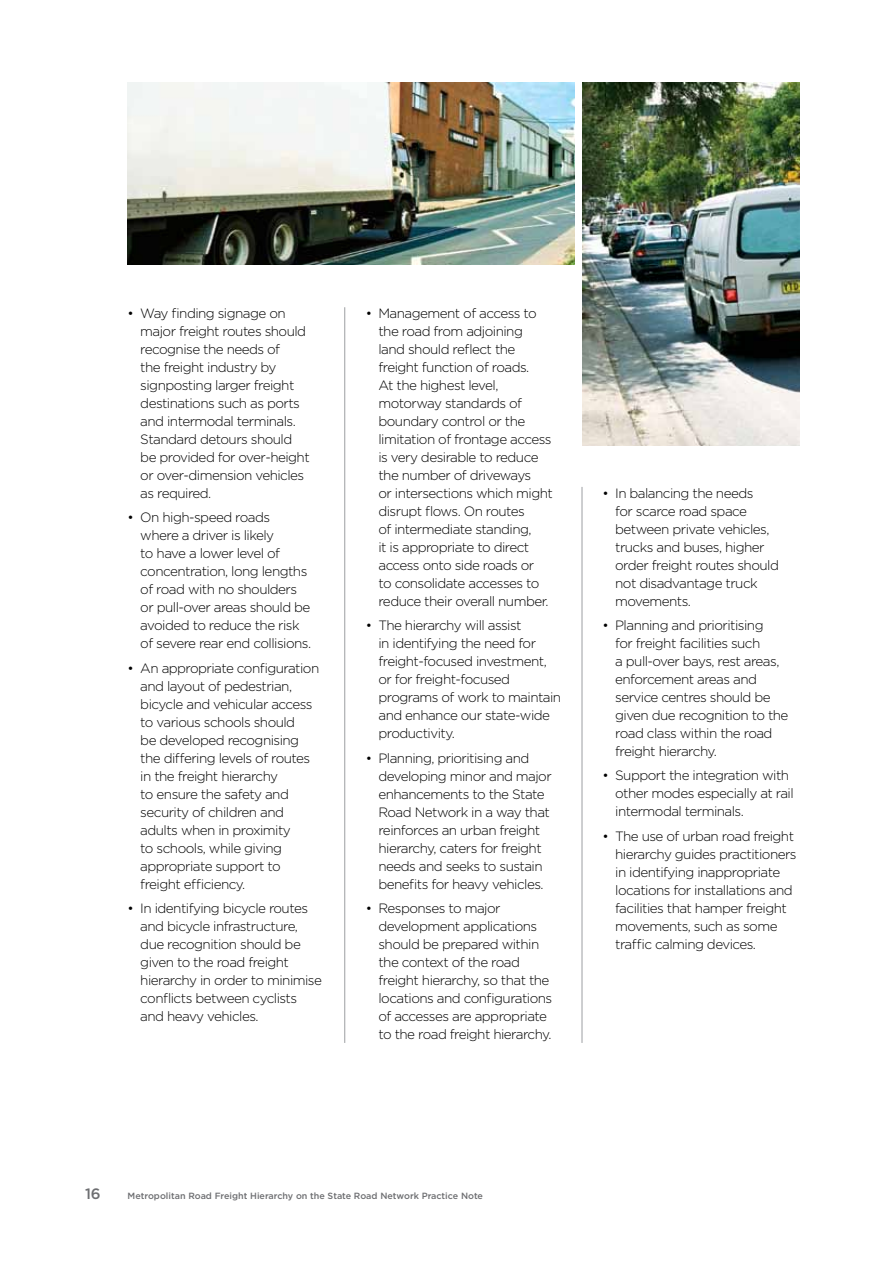
<style>
.page{position:relative;width:893px;height:1263px;background:#fff}
.page>*{position:absolute;margin:0;border:0;box-sizing:border-box;transform-origin:0 0}
.t1{font:500 15px "Gotham";color:#6d6e71}
.t2{font:300 13.5px/18px "Gotham";letter-spacing:-.04em;color:#000}
.t3{font:500 9px "Gotham";color:#6d6e71}
</style>
<div class="page">
<img style="left:583px;top:83px;width:216px;height:363px">
<hr style="left:344px;top:307px;width:1px;height:736px;background:#a7a9ac">
<img style="left:128px;top:83px;width:446px;height:181px">
<hr style="left:581px;top:487px;width:2px;height:556px;background:#a7a9ac">
<p class="t2" style="left:140px;top:304px;width:171px;text-indent:-13px">• Way finding signage on major freight routes should recognise the needs of<br>the freight industry by signposting larger freight destinations such as ports and intermodal terminals.<br>Standard detours should be provided for over-height or over-dimension vehicles as required.</p>
<p class="t2" style="left:140px;top:508px;width:172px;text-indent:-13px">• On high-speed roads where a driver is likely<br>to have a lower level of concentration, long lengths of road with no shoulders or pull-over areas should be avoided to reduce the risk of severe rear end collisions.</p>
<p class="t2" style="left:140px;top:659px;width:180px;text-indent:-13px">• An appropriate configuration and layout of pedestrian, bicycle and vehicular access to various schools should<br>be developed recognising the differing levels of routes in the freight hierarchy<br>to ensure the safety and security of children and adults when in proximity<br>to schools, while giving appropriate support to freight efficiency.</p>
<p class="t2" style="left:140px;top:899px;width:183px;text-indent:-13px">• In identifying bicycle routes and bicycle infrastructure, due recognition should be given to the road freight hierarchy in order to minimise conflicts between cyclists and heavy vehicles.</p>
<p class="t2" style="left:378px;top:304px;width:176px;text-indent:-13px">• Management of access to the road from adjoining land should reflect the freight function of roads.<br>At the highest level, motorway standards of boundary control or the limitation of frontage access is very desirable to reduce the number of driveways<br>or intersections which might disrupt flows. On routes<br>of intermediate standing,<br>it is appropriate to direct access onto side roads or<br>to consolidate accesses to reduce their overall number.</p>
<p class="t2" style="left:378px;top:616px;width:184px;text-indent:-13px">• The hierarchy will assist<br>in identifying the need for freight-focused investment, or for freight-focused programs of work to maintain and enhance our state-wide productivity.</p>
<p class="t2" style="left:378px;top:748px;width:175px;text-indent:-13px">• Planning, prioritising and developing minor and major enhancements to the State<br>Road Network in a way that reinforces an urban freight hierarchy, caters for freight needs and seeks to sustain benefits for heavy vehicles.</p>
<p class="t2" style="left:378px;top:899px;width:175px;text-indent:-13px">• Responses to major development applications should be prepared within the context of the road freight hierarchy, so that the locations and configurations of accesses are appropriate to the road freight hierarchy.</p>
<p class="t2" style="left:615px;top:484px;width:165px;text-indent:-13px">• In balancing the needs<br>for scarce road space between private vehicles, trucks and buses, higher order freight routes should not disadvantage truck movements.</p>
<p class="t2" style="left:615px;top:616px;width:175px;text-indent:-13px">• Planning and prioritising<br>for freight facilities such<br>a pull-over bays, rest areas, enforcement areas and service centres should be given due recognition to the road class within the road freight hierarchy.</p>
<p class="t2" style="left:615px;top:766px;width:180px;text-indent:-13px">• Support the integration with other modes especially at rail intermodal terminals.</p>
<p class="t2" style="left:615px;top:827px;width:183px;text-indent:-13px">• The use of urban road freight hierarchy guides practitioners in identifying inappropriate locations for installations and facilities that hamper freight movements, such as some traffic calming devices.</p>
<p class="t1" style="left:85px;top:1184px;width:17px">16</p>
<p class="t3" style="left:128px;top:1190px;width:357px">Metropolitan Road Freight Hierarchy on the State Road Network Practice Note</p>
</div>
